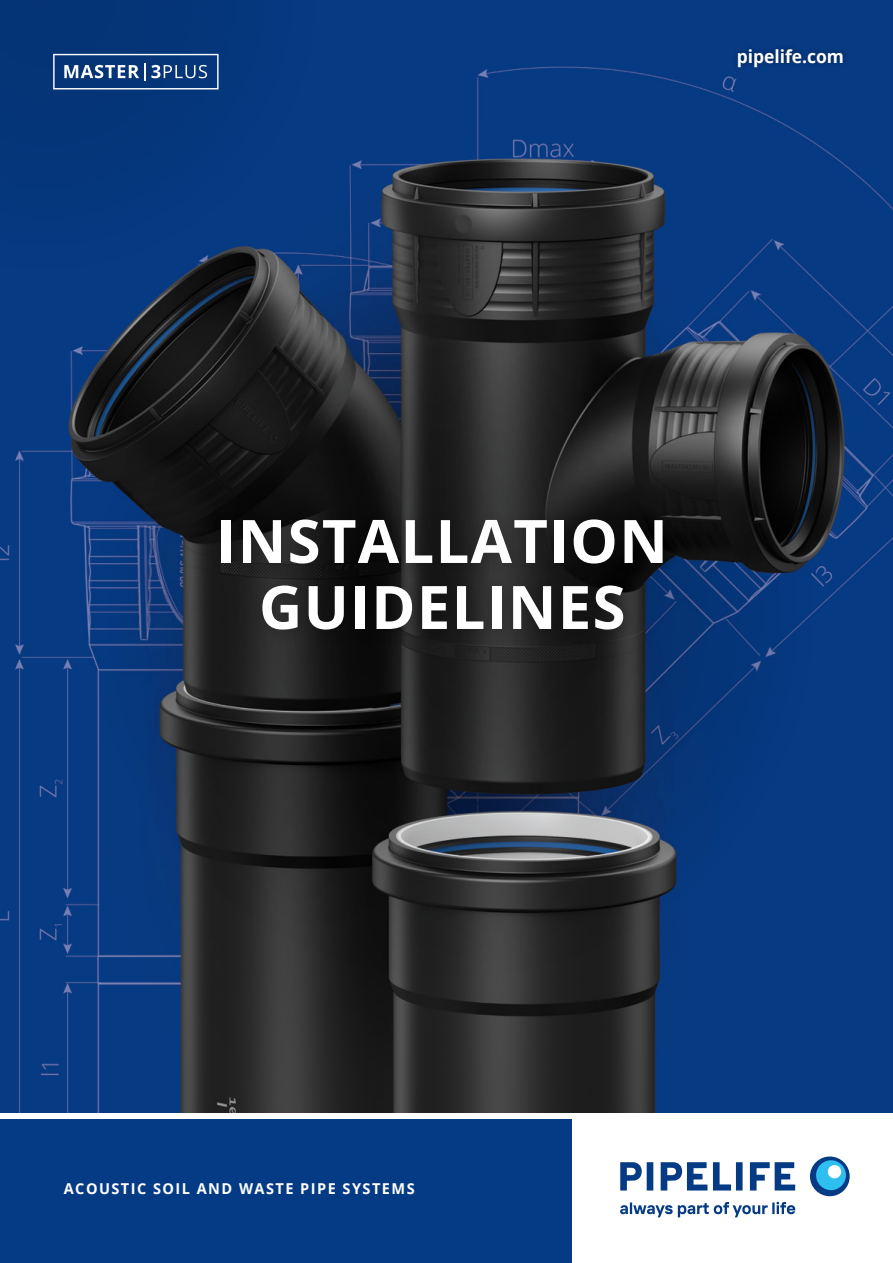
<style>
.page{position:relative;width:893px;height:1263px;background:#fff}
.page>*{position:absolute;margin:0;border:0;box-sizing:border-box;transform-origin:0 0}
.t1{font:700 60px/66px "Open Sans";letter-spacing:.02em;color:#fff;text-align:center}
.t2{font:700 18px "Open Sans";color:#fff}
.t3{font:700 15px "Open Sans";letter-spacing:.1em;color:#fff}
</style>
<div class="page">
<img style="left:0;top:0;width:893px;height:1112px">
<svg style="left:91px;top:255px;width:723px;height:723px;background:#233043"></svg>
<div style="left:0;top:0;width:316px;height:270px;background:#05377e"></div>
<div style="left:0;top:1119px;width:571px;height:144px;background:#053b84"></div>
<svg style="left:620px;top:1156px;width:230px;height:61px"></svg>
<div style="left:816px;top:1160px;width:30px;height:30px;background:#2ebeef;border-radius:50%"></div>
<div style="left:828px;top:1165px;width:13px;height:13px;background:#fff;border-radius:50%"></div>
<div style="left:733px;top:44px;width:115px;height:27px;background:#000;opacity:.4"></div>
<svg style="left:53px;top:54px;width:166px;height:35px;background:#375d93"></svg>
<svg style="left:223px;top:340px;width:447px;height:443px;background:#232425"></svg>
<div style="left:210px;top:509px;width:470px;height:137px;background:#000;opacity:.2"></div>
<p class="t2" style="left:737px;top:43px;width:109px">pipelife.com</p>
<h1 class="t1" style="left:217px;top:507px;width:453px">INSTALLATION<br>GUIDELINES</h1>
<p class="t3" style="left:64px;top:1178px;width:352px">ACOUSTIC SOIL AND WASTE PIPE SYSTEMS</p>
</div>
